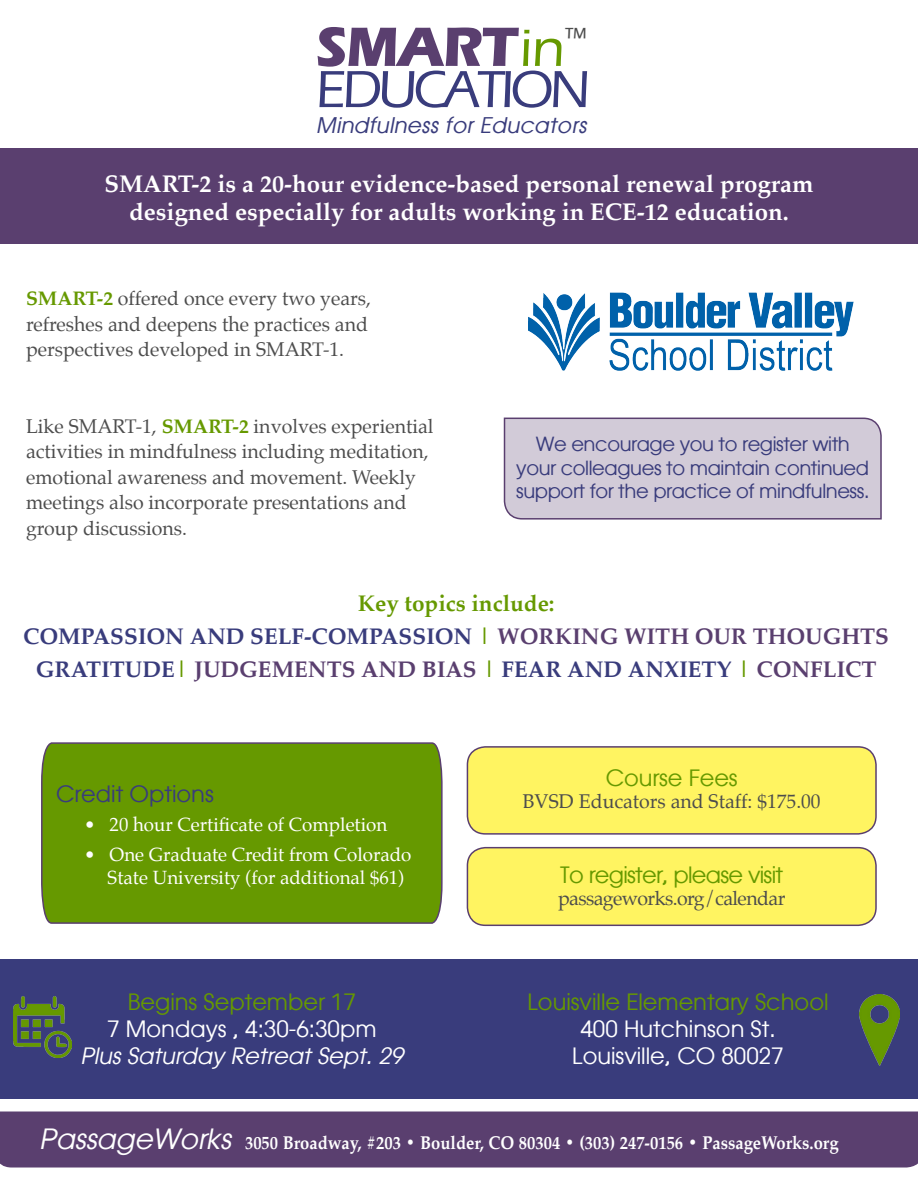
<style>
.page{position:relative;width:918px;height:1188px;background:#fff}
.page>*{position:absolute;margin:0;border:0;box-sizing:border-box;transform-origin:0 0}
.t1{font:700 57.3px "Eras ITC";letter-spacing:-.025em;color:#5a3f6f}
.t2{font:500 54px "Eras ITC";letter-spacing:-.075em;color:#393c7c}
.t3{font:italic 27.9px "Atlanta";color:#fff}
.t4{font:700 24px "Palatino";color:#fff}
.t5{font:700 22.5px/33px "Palatino";color:#393c7c;text-align:center}
.t6{font:22.5px "Atlanta";color:#fff}
.t7{font:22.5px "Atlanta";color:#690}
.t8{font:italic 22.5px "Atlanta";color:#fff}
.t9{font:22.5px "Atlanta";letter-spacing:-.03em;color:#690}
.t10{font:700 22.5px "Palatino";color:#690}
.t11{font:22.5px "Atlanta";color:#393c7c}
.t12{font:italic 21.6px "Atlanta";letter-spacing:.015em;color:#393c7c}
.t13{font:19.5px/25.5px "Palatino";color:#4d4d4d}
.t14{font:19.5px "Atlanta";letter-spacing:-.02em;color:#393c7c}
.t15{font:19.5px "Palatino";letter-spacing:-.03em;color:#4d4d4d}
.t16{font:18.75px/22.5px "Palatino";color:#fff}
.t17{font:700 18.45px "Palatino";color:#fff;scale:.9 1}
.s1{font-weight:500;font-size:54px;color:#690}
.s2{font-weight:700;color:#690}
.s3{color:#690}
.s4{color:#5a3f6f}
</style>
<div class="page">
<div style="left:0;top:148px;width:918px;height:96px;background:#5a3f6f"></div>
<div style="left:0;top:1112px;width:918px;height:56px;background:#5a3f6f"></div>
<div style="left:0;top:960px;width:918px;height:139px;background:#393c7c"></div>
<div style="left:467px;top:747px;width:409px;height:87px;background:#fff461;border-radius:18px"></div>
<div style="left:467px;top:746px;width:410px;height:89px;border:2px solid #5a3f6f;border-radius:18px"></div>
<img style="left:14px;top:997px;width:57px;height:61px">
<img style="left:860px;top:994px;width:40px;height:72px">
<div style="left:503px;top:417px;width:379px;height:103px;background:#d2cbd8"></div>
<div style="left:41px;top:742px;width:402px;height:182px;background:#690"></div>
<div style="left:467px;top:848px;width:409px;height:77px;background:#fff461;border-radius:18px"></div>
<div style="left:467px;top:847px;width:410px;height:79px;border:2px solid #5a3f6f;border-radius:18px"></div>
<img style="left:528px;top:292px;width:325px;height:79px">
<p class="t1" style="left:316px;top:14px;width:272px">SMART<span class="s1">in</span><sup>™</sup></p>
<p class="t2" style="left:316px;top:59px;width:276px">EDUCATION</p>
<p class="t12" style="left:316px;top:110px;width:272px">Mindfulness for Educators</p>
<p class="t4" style="left:104px;top:163px;width:711px">SMART-2 is a 20-hour evidence-based personal renewal program</p>
<p class="t4" style="left:129px;top:192px;width:661px">designed especially for adults working in ECE-12 education.</p>
<p class="t13" style="left:26px;top:286px;width:346px"><span class="s2">SMART-2</span> offered once every two years, refreshes and deepens the practices and perspectives developed in SMART-1.</p>
<p class="t13" style="left:26px;top:413px;width:409px">Like SMART-1, <span class="s2">SMART-2</span> involves experiential activities in mindfulness including meditation, emotional awareness and movement. Weekly meetings also incorporate presentations and</p>
<p class="t13" style="left:26px;top:515px;width:162px">group discussions.</p>
<p class="t14" style="left:536px;top:430px;width:316px">We encourage you to register with</p>
<p class="t14" style="left:516px;top:454px;width:355px">your colleagues to maintain continued</p>
<p class="t14" style="left:516px;top:477px;width:355px">support for the practice of mindfulness.</p>
<p class="t10" style="left:358px;top:584px;width:198px">Key topics include:</p>
<p class="t5" style="left:23px;top:619px;width:867px">COMPASSION AND SELF-COMPASSION <span class="s3">|</span> <span class="s4">WORKING WITH OUR THOUGHTS<br></span>GRATITUDE<span class="s3">|</span> <span class="s4">JUDGEMENTS AND BIAS</span> <span class="s3">|</span> FEAR AND ANXIETY <span class="s3">|</span> <span class="s4">CONFLICT</span></p>
<p class="t11" style="left:56px;top:777px;width:159px">Credit Options</p>
<p class="t16" style="left:84px;top:814px;width:305px">• 20 hour Certificate of Completion</p>
<p class="t16" style="left:108px;top:844px;width:305px;text-indent:-23px">• One Graduate Credit from Colorado<br>State University (for additional $61)</p>
<p class="t7" style="left:128px;top:985px;width:230px">Begins September 17</p>
<p class="t6" style="left:107px;top:1012px;width:271px">7 Mondays , 4:30-6:30pm</p>
<p class="t8" style="left:80px;top:1039px;width:324px">Plus Saturday Retreat Sept. 29</p>
<p class="t7" style="left:606px;top:762px;width:133px">Course Fees</p>
<p class="t13" style="left:523px;top:789px;width:300px">BVSD Educators and Staff: $175.00</p>
<p class="t9" style="left:560px;top:858px;width:224px">To register, please visit</p>
<p class="t15" style="left:558px;top:882px;width:229px">passageworks.org/calendar</p>
<p class="t7" style="left:528px;top:986px;width:303px">Louisville Elementary School</p>
<p class="t6" style="left:580px;top:1013px;width:197px">400 Hutchinson St.</p>
<p class="t6" style="left:572px;top:1040px;width:213px">Louisville, CO 80027</p>
<p class="t3" style="left:39px;top:1119px;width:193px">PassageWorks</p>
<p class="t17" style="left:245px;top:1127px;width:661px">3050 Broadway, #203 • Boulder, CO 80304 • (303) 247-0156 • PassageWorks.org</p>
</div>
